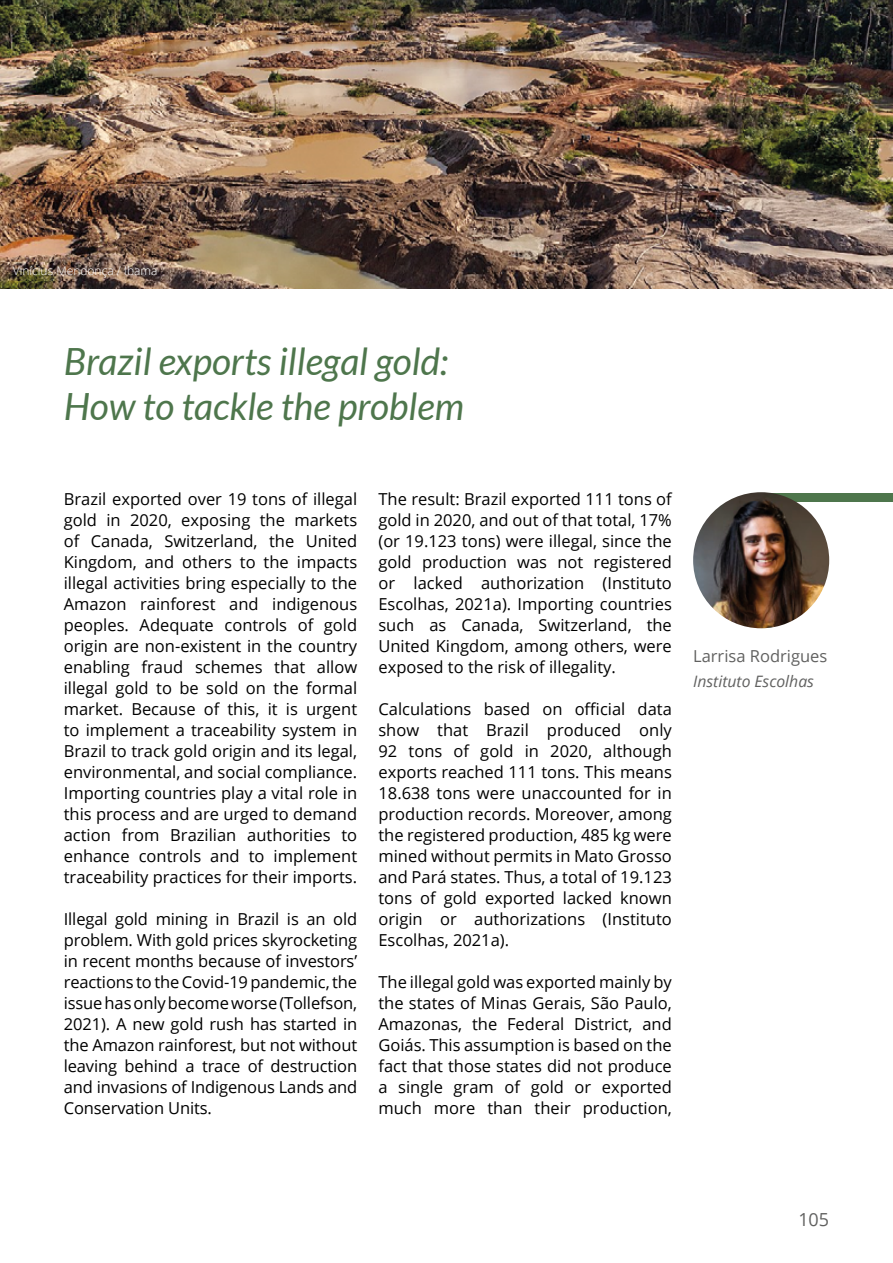
<style>
.page{position:relative;width:893px;height:1263px;background:#fff}
.page>*{position:absolute;margin:0;border:0;box-sizing:border-box;transform-origin:0 0}
.Debates_Blogs_25pt{font:italic 37.5px/45px "Lato";color:#4e764c}
.t1{font:18px "Open Sans";color:#616160}
.Copy_text_-_Regular{font:16.5px/21px "Open Sans";color:#000;text-align:justify}
.Authors_11pt{font:16.5px "Open Sans";color:#616160}
.Affiliation_10_5pt_I{font:italic 15.75px "Open Sans";color:#616160}
.Picture_Credit_8pt{font:300 12px "Open Sans";color:#fff}
</style>
<div class="page">
<div style="left:761px;top:493px;width:132px;height:9px;background:#4e764c"></div>
<img style="left:693px;top:492px;width:136px;height:136px;border-radius:68px">
<img style="left:0;top:0;width:893px;height:288px">
<p class="Picture_Credit_8pt" style="left:13px;top:263px;width:146px">Vinícius Mendonça / Ibama</p>
<h3 class="Debates_Blogs_25pt" style="left:64px;top:340px;width:402px">Brazil exports illegal gold:<br>How to tackle the problem</h3>
<p class="Copy_text_-_Regular" style="left:64px;top:488px;width:295px">Brazil exported over 19 tons of illegal gold in 2020, exposing the markets of Canada, Switzerland, the United Kingdom, and others to the impacts illegal activities bring especially to the Amazon rainforest and indigenous peoples. Adequate controls of gold origin are non-existent in the country enabling fraud schemes that allow illegal gold to be sold on the formal market. Because of this, it is urgent to implement a traceability system in Brazil to track gold origin and its legal, environmental, and social compliance.<br>Importing countries play a vital role in this process and are urged to demand action from Brazilian authorities to enhance controls and to implement traceability practices for their imports.</p>
<p class="Copy_text_-_Regular" style="left:64px;top:908px;width:295px">Illegal gold mining in Brazil is an old problem. With gold prices skyrocketing in recent months because of investors’ reactions to the Covid-19 pandemic, the issue has only become worse (Tollefson, 2021). A new gold rush has started in the Amazon rainforest, but not without leaving behind a trace of destruction and invasions of Indigenous Lands and Conservation Units.</p>
<p class="Copy_text_-_Regular" style="left:378px;top:488px;width:295px">The result: Brazil exported 111 tons of gold in 2020, and out of that total, 17% (or 19.123 tons) were illegal, since the gold production was not registered or lacked authorization (Instituto Escolhas, 2021a). Importing countries such as Canada, Switzerland, the United Kingdom, among others, were exposed to the risk of illegality.</p>
<p class="Copy_text_-_Regular" style="left:378px;top:698px;width:295px">Calculations based on official data show that Brazil produced only 92 tons of gold in 2020, although exports reached 111 tons. This means 18.638 tons were unaccounted for in production records. Moreover, among the registered production, 485 kg were mined without permits in Mato Grosso and Pará states. Thus, a total of 19.123 tons of gold exported lacked known origin or authorizations (Instituto Escolhas, 2021a).</p>
<p class="Copy_text_-_Regular" style="left:378px;top:971px;width:295px">The illegal gold was exported mainly by the states of Minas Gerais, São Paulo, Amazonas, the Federal District, and Goiás. This assumption is based on the fact that those states did not produce a single gram of gold or exported much more than their production,</p>
<p class="Authors_11pt" style="left:693px;top:645px;width:136px">Larrisa Rodrigues</p>
<p class="Affiliation_10_5pt_I" style="left:693px;top:671px;width:122px">Instituto Escolhas</p>
<p class="t1" style="left:798px;top:1207px;width:32px">105</p>
</div>
